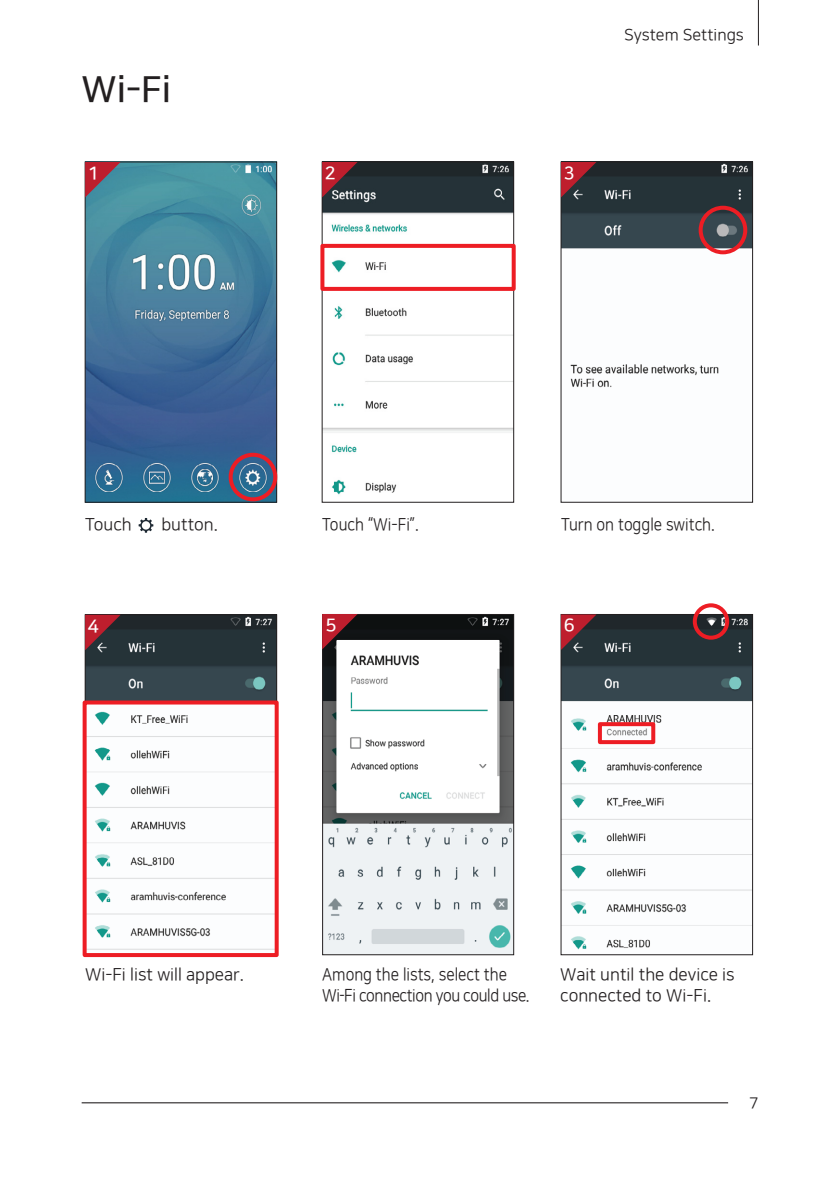
<style>
.page{position:relative;width:840px;height:1191px;background:#fff}
.page>*{position:absolute;margin:0;border:0;box-sizing:border-box;transform-origin:0 0}
.t1{font:36px "Nanum Square B";color:#231f20}
.t2{font:18px "Nanum Square B";color:#fff}
.t3{font:17.2px "Nanum Square R";color:#231f20;scale:.89 1}
.t4{font:17px/20.4px "Nanum Square R";color:#231f20}
.t5{font:17px "Nanum Square R";color:#231f20;scale:.9 1}
.t6{font:17px "Nanum Square R";letter-spacing:-.025em;color:#231f20;scale:.9 1}
.t7{font:16px "Nanum Square R";color:#231f20}
.t8{font:15.4px "Nanum Square R";color:#231f20}
.s1{font-size:17.2px}
</style>
<div class="page">
<img style="left:562px;top:616px;width:188px;height:334px">
<div style="left:560px;top:614px;width:192px;height:341px;border:1px solid #231f20"></div>
<img style="left:87px;top:163px;width:188px;height:338px">
<div style="left:85px;top:161px;width:192px;height:342px;border:1px solid #231f20"></div>
<img style="left:562px;top:163px;width:188px;height:225px">
<div style="left:560px;top:161px;width:192px;height:342px;border:1px solid #231f20"></div>
<img style="left:87px;top:616px;width:188px;height:334px">
<div style="left:597px;top:722px;width:58px;height:22px;border:4px solid #ed1d24"></div>
<img style="left:324px;top:616px;width:188px;height:337px">
<div style="left:322px;top:614px;width:192px;height:341px;border:1px solid #231f20"></div>
<svg style="left:85px;top:615px;width:35px;height:35px"></svg>
<svg style="left:322px;top:614px;width:35px;height:35px"></svg>
<svg style="left:560px;top:614px;width:36px;height:36px"></svg>
<hr style="left:82px;top:1102px;width:645px;height:1px;background:#231f20">
<hr style="left:757px;top:0;width:1px;height:45px;background:#231f20">
<img style="left:323px;top:163px;width:189px;height:332px">
<svg style="left:138px;top:518px;width:15px;height:15px"></svg>
<div style="left:228px;top:453px;width:49px;height:48px;border:4px solid #ed1d24;border-radius:50%"></div>
<div style="left:698px;top:206px;width:48px;height:48px;border:4px solid #ed1d24;border-radius:50%"></div>
<div style="left:321px;top:161px;width:193px;height:342px;border:1px solid #231f20"></div>
<svg style="left:85px;top:162px;width:35px;height:35px"></svg>
<svg style="left:322px;top:162px;width:35px;height:35px"></svg>
<svg style="left:560px;top:162px;width:36px;height:35px"></svg>
<div style="left:320px;top:244px;width:195px;height:47px;border:4px solid #ed1d24"></div>
<div style="left:83px;top:700px;width:195px;height:257px;border:4px solid #ed1d24"></div>
<div style="left:692px;top:603px;width:36px;height:36px;border:4px solid #ed1d24;border-radius:50%"></div>
<h1 class="t1" style="left:82px;top:70px;width:91px">Wi-Fi</h1>
<p class="t2" style="left:88px;top:164px;width:12px">1</p>
<p class="t2" style="left:325px;top:164px;width:12px">2</p>
<p class="t2" style="left:563px;top:164px;width:12px">3</p>
<p class="t7" style="left:623px;top:26px;width:121px">System Settings</p>
<p class="t4" style="left:85px;top:515px;width:48px">Touch</p>
<p class="t4" style="left:161px;top:515px;width:58px">button.</p>
<p class="t5" style="left:322px;top:516px;width:109px">Touch “Wi-Fi”.</p>
<p class="t5" style="left:560px;top:516px;width:172px">Turn on toggle switch.</p>
<p class="t2" style="left:88px;top:616px;width:12px">4</p>
<p class="t2" style="left:325px;top:616px;width:12px">5</p>
<p class="t2" style="left:563px;top:616px;width:12px">6</p>
<p class="t4" style="left:85px;top:965px;width:160px">Wi-Fi list will appear.</p>
<p class="t3" style="left:322px;top:966px;width:209px">Among the lists, select the</p>
<p class="t6" style="left:322px;top:986px;width:232px"><span class="s1">Wi-Fi</span> connection you could use.</p>
<p class="t4" style="left:560px;top:965px;width:176px">Wait until the device is connected to Wi-Fi.</p>
<p class="t8" style="left:748px;top:1095px;width:11px">7</p>
</div>
